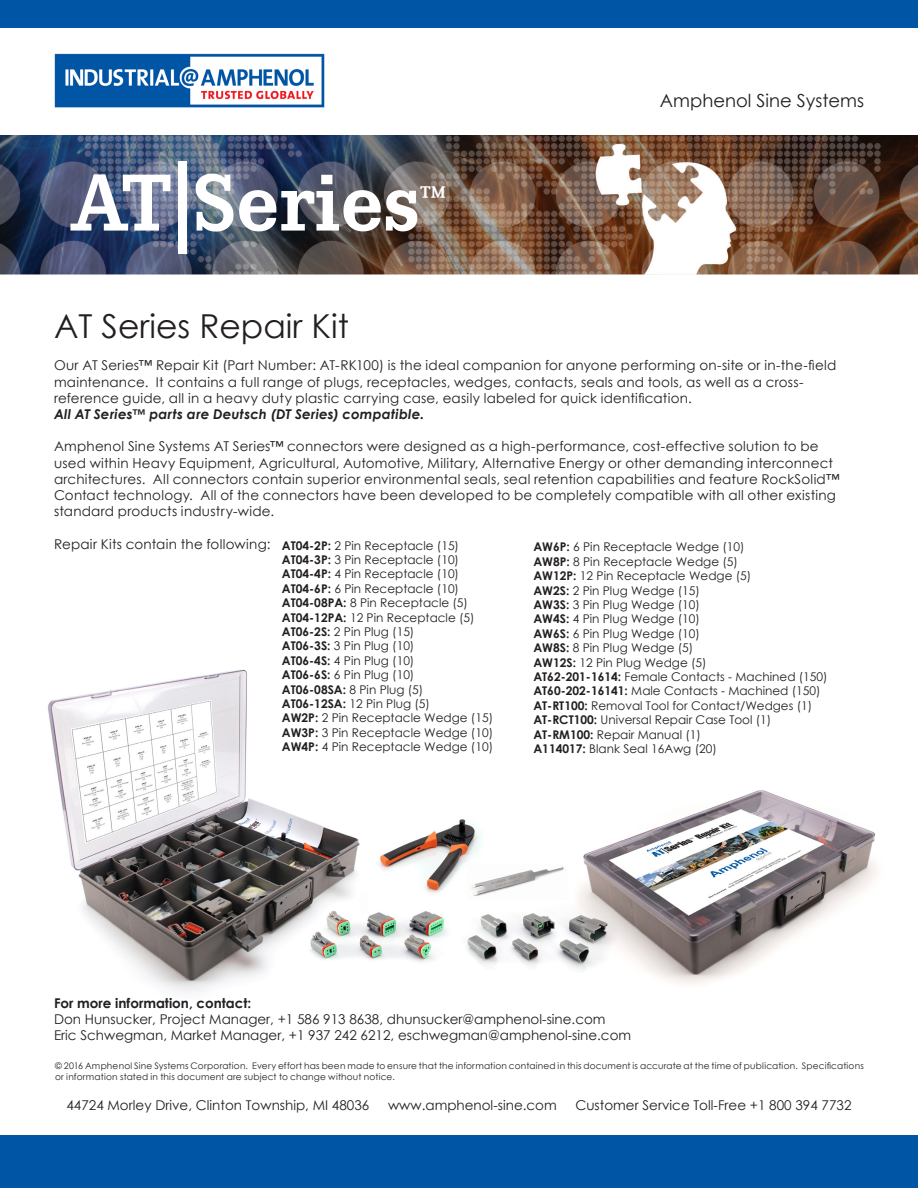
<style>
.page{position:relative;width:918px;height:1188px;background:#fff}
.page>*{position:absolute;margin:0;border:0;box-sizing:border-box;transform-origin:0 0}
.t1{font:700 79.2px "Corporate EBQ";color:#fff}
.t2{font:700 35.25px "Corporate EBQ";color:#fff}
.t3{font:33px "Century Gothic";color:#231f20}
.t4{font:18px "Century Gothic";color:#231f20}
._1___Section_Headers{font:13.5px/16.2px "Century Gothic";letter-spacing:.015em;color:#231f20}
._1___Section_Headers-2{font:italic 700 13.5px "Century Gothic";letter-spacing:.02em;color:#231f20}
.t5{font:700 13.5px "Century Gothic";color:#231f20}
.t6{font:12px "Century Gothic";color:#231f20}
.t7{font:9px/10.8px "Century Gothic";letter-spacing:.02em;color:#231f20}
.s1{font-size:92.7px}
.s2{font-weight:700}
</style>
<div class="page">
<img style="left:47px;top:669px;width:308px;height:323px">
<img style="left:578px;top:790px;width:299px;height:195px">
<img style="left:355px;top:819px;width:127px;height:75px">
<img style="left:468px;top:864px;width:96px;height:32px">
<img style="left:275px;top:901px;width:173px;height:70px">
<img style="left:466px;top:903px;width:159px;height:70px">
<img style="left:54px;top:54px;width:270px;height:53px">
<div style="left:0;top:1135px;width:918px;height:53px;background:#0155a5"></div>
<div style="left:0;top:0;width:918px;height:28px;background:#0155a5"></div>
<img style="left:0;top:135px;width:918px;height:139px">
<h1 class="t1" style="left:70px;top:155px;width:351px">AT<span class="s1">|</span>Series</h1>
<h2 class="t2" style="left:419px;top:178px;width:29px">™</h2>
<h3 class="t4" style="left:660px;top:88px;width:206px">Amphenol Sine Systems</h3>
<p class="t3" style="left:54px;top:303px;width:296px">AT Series Repair Kit</p>
<p class="_1___Section_Headers" style="left:54px;top:357px;width:784px">Our AT Series™ Repair Kit (Part Number: AT-RK100) is the ideal companion for anyone performing on-site or in-the-field maintenance. It contains a full range of plugs, receptacles, wedges, contacts, seals and tools, as well as a cross&shy;reference guide, all in a heavy duty plastic carrying case, easily labeled for quick identification.</p>
<p class="_1___Section_Headers-2" style="left:54px;top:404px;width:372px">All AT Series™ parts are Deutsch (DT Series) compatible.</p>
<p class="_1___Section_Headers" style="left:54px;top:438px;width:787px">Amphenol Sine Systems AT Series™ connectors were designed as a high-performance, cost-effective solution to be used within Heavy Equipment, Agricultural, Automotive, Military, Alternative Energy or other demanding interconnect architectures. All connectors contain superior environmental seals, seal retention capabilities and feature RockSolid™ Contact technology. All of the connectors have been developed to be completely compatible with all other existing standard products industry-wide.</p>
<p class="_1___Section_Headers" style="left:54px;top:535px;width:218px">Repair Kits contain the following:</p>
<p class="t6" style="left:282px;top:537px;width:179px"><span class="s2">AT04-2P:</span> 2 Pin Receptacle (15)</p>
<p class="t6" style="left:282px;top:551px;width:179px"><span class="s2">AT04-3P:</span> 3 Pin Receptacle (10)</p>
<p class="t6" style="left:282px;top:566px;width:179px"><span class="s2">AT04-4P:</span> 4 Pin Receptacle (10)</p>
<p class="t6" style="left:282px;top:580px;width:179px"><span class="s2">AT04-6P:</span> 6 Pin Receptacle (10)</p>
<p class="t6" style="left:282px;top:595px;width:188px"><span class="s2">AT04-08PA:</span> 8 Pin Receptacle (5)</p>
<p class="t6" style="left:282px;top:609px;width:194px"><span class="s2">AT04-12PA:</span> 12 Pin Receptacle (5)</p>
<p class="t6" style="left:282px;top:623px;width:134px"><span class="s2">AT06-2S:</span> 2 Pin Plug (15)</p>
<p class="t6" style="left:282px;top:638px;width:134px"><span class="s2">AT06-3S:</span> 3 Pin Plug (10)</p>
<p class="t6" style="left:282px;top:652px;width:134px"><span class="s2">AT06-4S:</span> 4 Pin Plug (10)</p>
<p class="t6" style="left:282px;top:667px;width:134px"><span class="s2">AT06-6S:</span> 6 Pin Plug (10)</p>
<p class="t6" style="left:282px;top:681px;width:143px"><span class="s2">AT06-08SA:</span> 8 Pin Plug (5)</p>
<p class="t6" style="left:282px;top:695px;width:150px"><span class="s2">AT06-12SA:</span> 12 Pin Plug (5)</p>
<p class="t6" style="left:282px;top:710px;width:213px"><span class="s2">AW2P:</span> 2 Pin Receptacle Wedge (15)</p>
<p class="t6" style="left:282px;top:724px;width:213px"><span class="s2">AW3P:</span> 3 Pin Receptacle Wedge (10)</p>
<p class="t6" style="left:282px;top:739px;width:213px"><span class="s2">AW4P:</span> 4 Pin Receptacle Wedge (10)</p>
<p class="t6" style="left:533px;top:539px;width:213px"><span class="s2">AW6P:</span> 6 Pin Receptacle Wedge (10)</p>
<p class="t6" style="left:533px;top:553px;width:206px"><span class="s2">AW8P:</span> 8 Pin Receptacle Wedge (5)</p>
<p class="t6" style="left:533px;top:567px;width:219px"><span class="s2">AW12P:</span> 12 Pin Receptacle Wedge (5)</p>
<p class="t6" style="left:533px;top:582px;width:168px"><span class="s2">AW2S:</span> 2 Pin Plug Wedge (15)</p>
<p class="t6" style="left:533px;top:596px;width:168px"><span class="s2">AW3S:</span> 3 Pin Plug Wedge (10)</p>
<p class="t6" style="left:533px;top:611px;width:168px"><span class="s2">AW4S:</span> 4 Pin Plug Wedge (10)</p>
<p class="t6" style="left:533px;top:625px;width:168px"><span class="s2">AW6S:</span> 6 Pin Plug Wedge (10)</p>
<p class="t6" style="left:533px;top:639px;width:161px"><span class="s2">AW8S:</span> 8 Pin Plug Wedge (5)</p>
<p class="t6" style="left:533px;top:654px;width:175px"><span class="s2">AW12S:</span> 12 Pin Plug Wedge (5)</p>
<p class="t6" style="left:533px;top:668px;width:296px"><span class="s2">AT62-201-1614:</span> Female Contacts - Machined (150)</p>
<p class="t6" style="left:533px;top:683px;width:289px"><span class="s2">AT60-202-16141:</span> Male Contacts - Machined (150)</p>
<p class="t6" style="left:533px;top:697px;width:280px"><span class="s2">AT-RT100:</span> Removal Tool for Contact/Wedges (1)</p>
<p class="t6" style="left:533px;top:711px;width:239px"><span class="s2">AT-RCT100:</span> Universal Repair Case Tool (1)</p>
<p class="t6" style="left:533px;top:726px;width:169px"><span class="s2">AT-RM100:</span> Repair Manual (1)</p>
<p class="t6" style="left:533px;top:740px;width:185px"><span class="s2">A114017:</span> Blank Seal 16Awg (20)</p>
<p class="t5" style="left:54px;top:993px;width:199px">For more information, contact:</p>
<p class="_1___Section_Headers" style="left:54px;top:1011px;width:579px">Don Hunsucker, Project Manager, +1 586 913 8638, dhunsucker@amphenol-sine.com<br>Eric Schwegman, Market Manager, +1 937 242 6212, eschwegman@amphenol-sine.com</p>
<p class="t7" style="left:55px;top:1060px;width:810px">© 2016 Amphenol Sine Systems Corporation. Every effort has been made to ensure that the information contained in this document is accurate at the time of publication. Specifications or information stated in this document are subject to change without notice.</p>
<p class="_1___Section_Headers" style="left:66px;top:1097px;width:304px">44724 Morley Drive, Clinton Township, MI 48036</p>
<p class="_1___Section_Headers" style="left:388px;top:1097px;width:170px">www.amphenol-sine.com</p>
<p class="_1___Section_Headers" style="left:575px;top:1097px;width:278px">Customer Service Toll-Free +1 800 394 7732</p>
</div>
